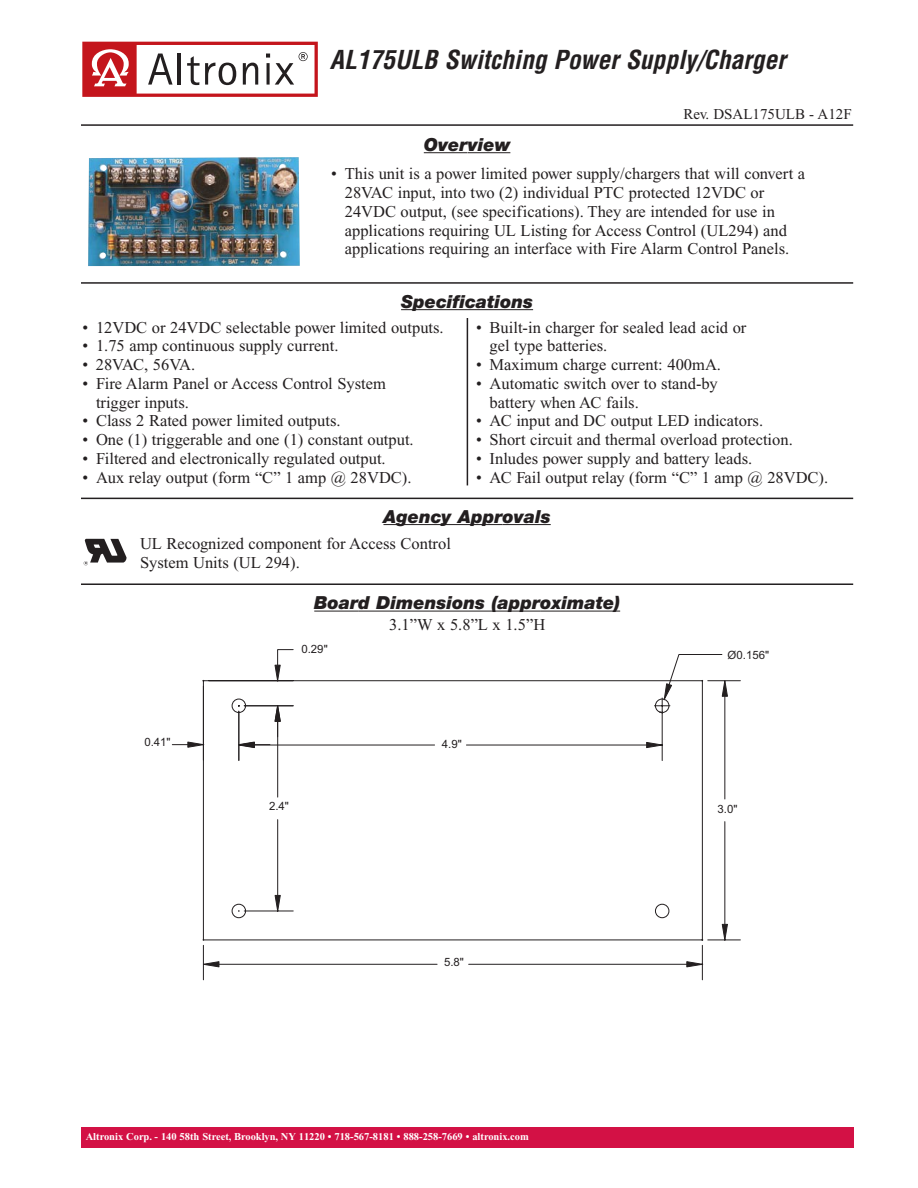
<style>
.page{position:relative;width:918px;height:1188px;background:#fff}
.page>*{position:absolute;margin:0;border:0;box-sizing:border-box;transform-origin:0 0}
.t1{font:italic 700 condensed 25.5px "Helvetica";color:#231f20}
.t2{font:italic 900 18px "Helvetica Neue";color:#231f20}
.t3{font:16.5px/18.8px "Times New Roman";color:#231f20}
.t4{font:15px "Times New Roman";color:#231f20}
.t5{font:11.4px "Arial";color:#231f20}
.t6{font:700 10.5px "Times New Roman";color:#fff}
</style>
<div class="page">
<img style="left:88px;top:157px;width:212px;height:109px">
<svg style="left:82px;top:42px;width:236px;height:55px"></svg>
<hr style="left:424px;top:152px;width:43px;height:1px;background:#231f20">
<hr style="left:468px;top:152px;width:42px;height:1px;background:#231f20">
<hr style="left:81px;top:124px;width:772px;height:2px;background:#231f20">
<hr style="left:401px;top:309px;width:132px;height:1px;background:#231f20">
<hr style="left:467px;top:318px;width:1px;height:167px;background:#231f20">
<hr style="left:81px;top:282px;width:772px;height:2px;background:#231f20">
<hr style="left:314px;top:611px;width:44px;height:1px;background:#231f20">
<hr style="left:358px;top:611px;width:182px;height:1px;background:#231f20">
<hr style="left:540px;top:611px;width:80px;height:1px;background:#231f20">
<hr style="left:81px;top:498px;width:772px;height:1px;background:#231f20">
<div style="left:81px;top:1127px;width:772px;height:21px;background:#d31145"></div>
<svg style="left:84px;top:539px;width:43px;height:26px"></svg>
<hr style="left:383px;top:524px;width:119px;height:1px;background:#231f20">
<hr style="left:502px;top:524px;width:49px;height:1px;background:#231f20">
<hr style="left:81px;top:583px;width:772px;height:2px;background:#231f20">
<svg style="left:274px;top:654px;width:449px;height:26px"></svg>
<svg style="left:202px;top:680px;width:539px;height:288px"></svg>
<svg style="left:701px;top:676px;width:27px;height:269px"></svg>
<h1 class="t1" style="left:330px;top:50px;width:463px">AL175ULB Switching Power Supply/Charger</h1>
<p class="t4" style="left:683px;top:108px;width:170px">Rev. DSAL175ULB - A12F</p>
<p class="t2" style="left:424px;top:138px;width:88px">Overview</p>
<p class="t3" style="left:345px;top:166px;width:462px;text-indent:-14px">• This unit is a power limited power supply/chargers that will convert a 28VAC input, into two (2) individual PTC protected 12VDC or 24VDC output, (see specifications). They are intended for use in applications requiring UL Listing for Access Control (UL294) and applications requiring an interface with Fire Alarm Control Panels.</p>
<p class="t2" style="left:401px;top:295px;width:134px">Specifications</p>
<p class="t3" style="left:82px;top:319px;width:363px">• 12VDC or 24VDC selectable power limited outputs.</p>
<p class="t3" style="left:82px;top:338px;width:258px">• 1.75 amp continuous supply current.</p>
<p class="t3" style="left:82px;top:357px;width:114px">• 28VAC, 56VA.</p>
<p class="t3" style="left:96px;top:375px;width:291px;text-indent:-14px">• Fire Alarm Panel or Access Control System trigger inputs.</p>
<p class="t3" style="left:82px;top:413px;width:260px">• Class 2 Rated power limited outputs.</p>
<p class="t3" style="left:82px;top:432px;width:333px">• One (1) triggerable and one (1) constant output.</p>
<p class="t3" style="left:82px;top:450px;width:305px">• Filtered and electronically regulated output.</p>
<p class="t3" style="left:82px;top:469px;width:331px">• Aux relay output (form “C” 1 amp @ 28VDC).</p>
<p class="t3" style="left:490px;top:319px;width:258px;text-indent:-14px">• Built-in charger for sealed lead acid or gel type batteries.</p>
<p class="t3" style="left:476px;top:357px;width:246px">• Maximum charge current: 400mA.</p>
<p class="t3" style="left:490px;top:375px;width:230px;text-indent:-14px">• Automatic switch over to stand-by battery when AC fails.</p>
<p class="t3" style="left:476px;top:413px;width:289px">• AC input and DC output LED indicators.</p>
<p class="t3" style="left:476px;top:432px;width:318px">• Short circuit and thermal overload protection.</p>
<p class="t3" style="left:476px;top:450px;width:278px">• Inludes power supply and battery leads.</p>
<p class="t3" style="left:476px;top:469px;width:354px">• AC Fail output relay (form “C” 1 amp @ 28VDC).</p>
<p class="t2" style="left:383px;top:510px;width:169px">Agency Approvals</p>
<p class="t3" style="left:140px;top:536px;width:312px">UL Recognized component for Access Control<br>System Units (UL 294).</p>
<p class="t2" style="left:314px;top:596px;width:307px">Board Dimensions (approximate)</p>
<p class="t3" style="left:389px;top:617px;width:158px">3.1”W x 5.8”L x 1.5”H</p>
<p class="t5" style="left:144px;top:735px;width:28px">0.41"</p>
<p class="t5" style="left:301px;top:643px;width:28px">0.29"</p>
<p class="t5" style="left:269px;top:800px;width:21px">2.4"</p>
<p class="t5" style="left:442px;top:738px;width:21px">4.9"</p>
<p class="t5" style="left:444px;top:955px;width:21px">5.8"</p>
<p class="t6" style="left:86px;top:1133px;width:445px">Altronix Corp. - 140 58th Street, Brooklyn, NY 11220 • 718-567-8181 • 888-258-7669 • altronix.com</p>
<p class="t5" style="left:728px;top:649px;width:43px">Ø0.156"</p>
<p class="t5" style="left:718px;top:803px;width:21px">3.0"</p>
</div>
